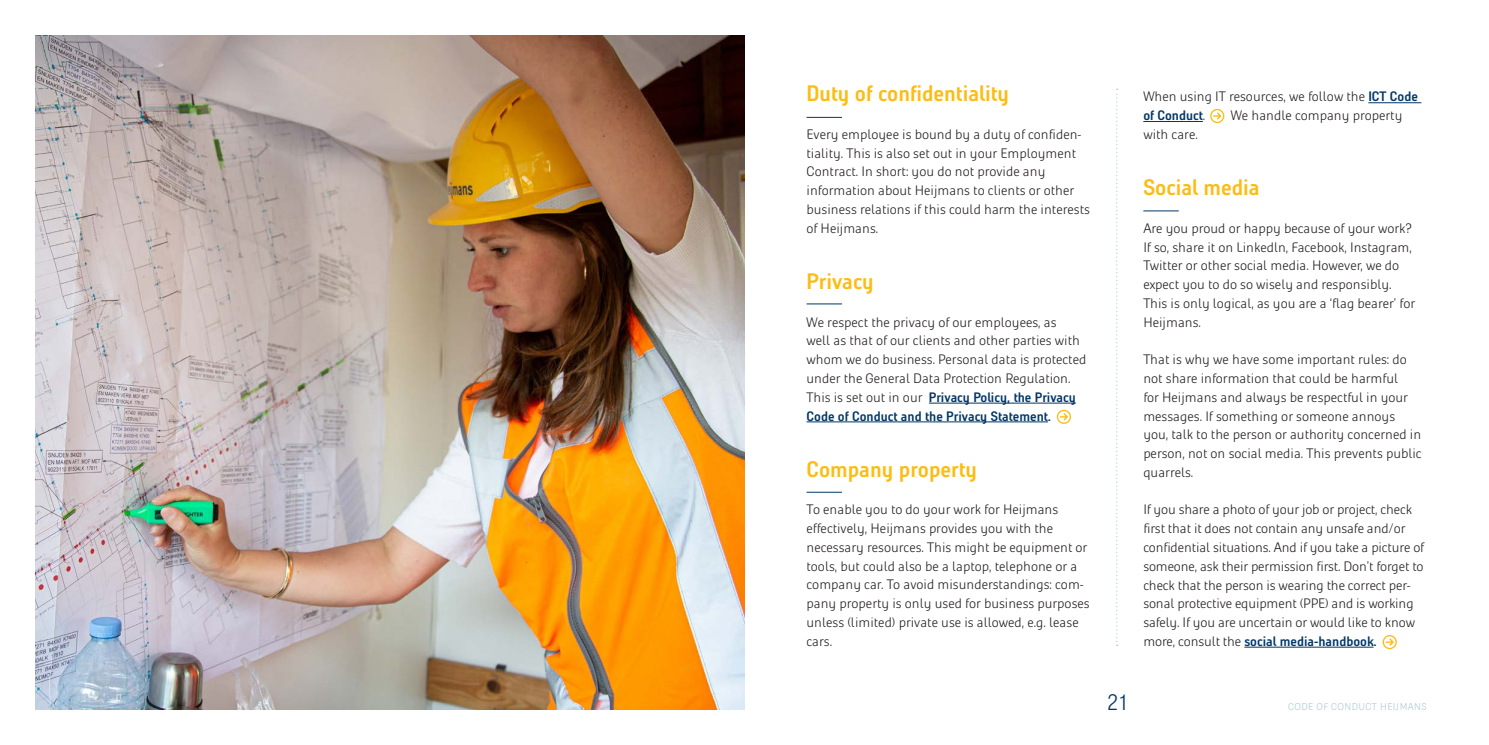
<style>
.page{position:relative;width:1489px;height:745px;background:#fff}
.page>*{position:absolute;margin:0;border:0;box-sizing:border-box;transform-origin:0 0}
.Tussenkop{font:700 22.5px "Heijmans Con";color:#fdbc12}
.Titel_2{font:300 22.5px "Heijmans";color:#003667}
.Platte_tekst{font:300 13.75px/18.8px "Heijmans";color:#231f20}
.Titel_2-2{font:300 10px "Heijmans";letter-spacing:.04em;color:#b0cad1}
.s1{font-family:"Heijmans Con";font-weight:700;color:#003667}
</style>
<div class="page">
<hr style="left:928px;top:402px;width:147px;height:1px;background:#003667">
<hr style="left:806px;top:421px;width:241px;height:1px;background:#003667">
<hr style="left:1368px;top:102px;width:53px;height:1px;background:#003667">
<hr style="left:1143px;top:121px;width:59px;height:1px;background:#003667">
<hr style="left:1244px;top:646px;width:129px;height:1px;background:#003667">
<svg style="left:1116px;top:89px;width:1px;height:553px"></svg>
<hr style="left:806px;top:117px;width:36px;height:1px;background:#003667">
<hr style="left:806px;top:303px;width:36px;height:1px;background:#003667">
<hr style="left:1143px;top:210px;width:35px;height:1px;background:#003667">
<hr style="left:806px;top:491px;width:36px;height:1px;background:#003667">
<svg style="left:1056px;top:409px;width:14px;height:14px"></svg>
<svg style="left:1382px;top:635px;width:14px;height:13px"></svg>
<svg style="left:1210px;top:109px;width:14px;height:14px"></svg>
<img style="left:35px;top:35px;width:709px;height:674px">
<p class="Tussenkop" style="left:806px;top:80px;width:204px">Duty of confidentiality</p>
<p class="Platte_tekst" style="left:806px;top:125px;width:276px">Every employee is bound by a duty of confiden-</p>
<p class="Platte_tekst" style="left:806px;top:143px;width:285px">tiality. This is also set out in your Employment Contract. In short: you do not provide any information about Heijmans to clients or other business relations if this could harm the interests of Heijmans.</p>
<p class="Tussenkop" style="left:806px;top:268px;width:69px">Privacy</p>
<p class="Platte_tekst" style="left:806px;top:312px;width:281px">We respect the privacy of our employees, as<br>well as that of our clients and other parties with whom we do business. Personal data is protected under the General Data Protection Regulation.<br>This is set out in our <span class="s1">Privacy Policy, the Privacy Code of Conduct and the Privacy Statement.</span></p>
<p class="Tussenkop" style="left:806px;top:455px;width:172px">Company property</p>
<p class="Platte_tekst" style="left:806px;top:500px;width:285px">To enable you to do your work for Heijmans effectively, Heijmans provides you with the necessary resources. This might be equipment or tools, but could also be a laptop, telephone or a company car. To avoid misunderstandings: com&shy;pany property is only used for business purposes unless (limited) private use is allowed, e.g. lease cars.</p>
<p class="Platte_tekst" style="left:1143px;top:87px;width:276px">When using IT resources, we follow the <span class="s1">ICT Code of Conduct</span>.</p>
<p class="Platte_tekst" style="left:1230px;top:106px;width:173px">We handle company property</p>
<p class="Platte_tekst" style="left:1143px;top:125px;width:56px">with care.</p>
<p class="Tussenkop" style="left:1143px;top:174px;width:118px">Social media</p>
<p class="Platte_tekst" style="left:1143px;top:218px;width:273px">Are you proud or happy because of your work?<br>If so, share it on Linkedln, Facebook, Instagram, Twitter or other social media. However, we do expect you to do so wisely and responsibly.<br>This is only logical, as you are a ‘flag bearer’ for Heijmans.</p>
<p class="Platte_tekst" style="left:1143px;top:350px;width:280px">That is why we have some important rules: do not share information that could be harmful<br>for Heijmans and always be respectful in your messages. If something or someone annoys you, talk to the person or authority concerned in person, not on social media. This prevents public quarrels.</p>
<p class="Platte_tekst" style="left:1143px;top:500px;width:282px">If you share a photo of your job or project, check first that it does not contain any unsafe and/or confidential situations. And if you take a picture of someone, ask their permission first. Don’t forget to check that the person is wearing the correct per&shy;sonal protective equipment (PPE) and is working safely. If you are uncertain or would like to know more, consult the <span class="s1">social media-handbook.</span></p>
<p class="Titel_2" style="left:1106px;top:688px;width:24px">21</p>
<p class="Titel_2-2" style="left:1287px;top:699px;width:140px">CODE OF CONDUCT HEIJMANS</p>
</div>
